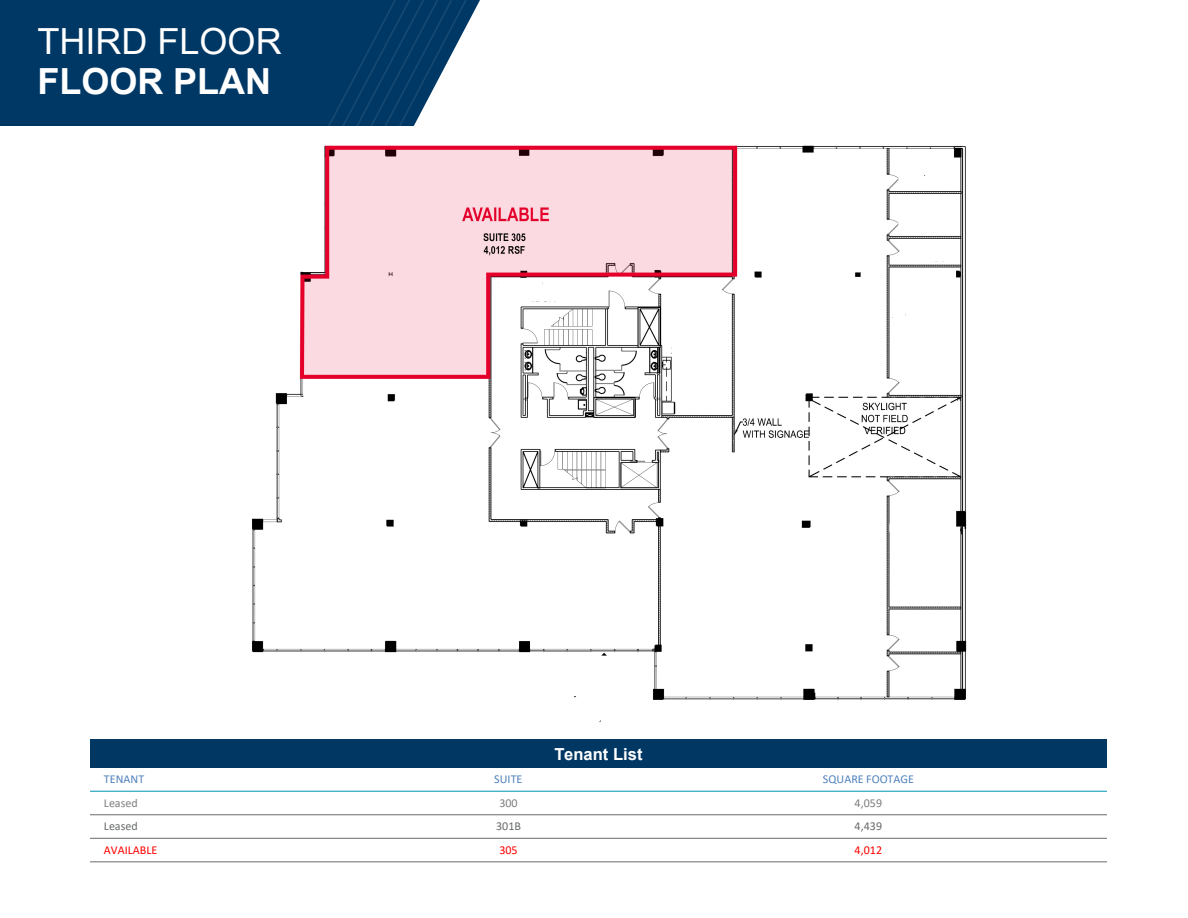
<style>
.page{position:relative;width:1188px;height:918px;background:#fff}
.page>*{position:absolute;margin:0;border:0;box-sizing:border-box;transform-origin:0 0}
.t1{font:36px "Arial";color:#fff}
.t2{font:700 36px "Arial";color:#fff}
.t3{font:700 16.5px "Arial";color:#fff}
.t4{font:12px "Calibri";color:#4f81bd}
.t5{font:12px "Calibri";color:#f00}
.t6{font:12px "Calibri";color:#696b6b}
.t7{font:12px "Calibri";color:#7f7f7f}
</style>
<div class="page">
<img style="left:252px;top:145px;width:715px;height:577px">
<div style="left:0;top:0;width:480px;height:126px;background:#003865"></div>
<svg style="left:326px;top:0;width:142px;height:126px"></svg>
<div style="left:90px;top:740px;width:1017px;height:28px;background:#003763"></div>
<hr style="left:90px;top:791px;width:1017px;height:1px;background:#0093b2">
<hr style="left:90px;top:814px;width:1017px;height:1px;background:#696b6b">
<hr style="left:90px;top:838px;width:1017px;height:1px;background:#696b6b">
<hr style="left:90px;top:861px;width:1017px;height:1px;background:#696b6b">
<p class="t1" style="left:38px;top:16px;width:246px">THIRD FLOOR</p>
<p class="t2" style="left:38px;top:56px;width:235px">FLOOR PLAN</p>
<p class="t3" style="left:554px;top:742px;width:90px">Tenant List</p>
<p class="t4" style="left:104px;top:771px;width:42px">TENANT</p>
<p class="t4" style="left:494px;top:771px;width:30px">SUITE</p>
<p class="t4" style="left:823px;top:771px;width:93px">SQUARE FOOTAGE</p>
<p class="t7" style="left:104px;top:794px;width:35px">Leased</p>
<p class="t7" style="left:499px;top:794px;width:20px">300</p>
<p class="t7" style="left:855px;top:794px;width:29px">4,059</p>
<p class="t6" style="left:104px;top:818px;width:35px">Leased</p>
<p class="t6" style="left:496px;top:818px;width:26px">301B</p>
<p class="t6" style="left:855px;top:818px;width:29px">4,439</p>
<p class="t5" style="left:104px;top:841px;width:55px">AVAILABLE</p>
<p class="t5" style="left:499px;top:841px;width:20px">305</p>
<p class="t5" style="left:855px;top:841px;width:29px">4,012</p>
</div>
